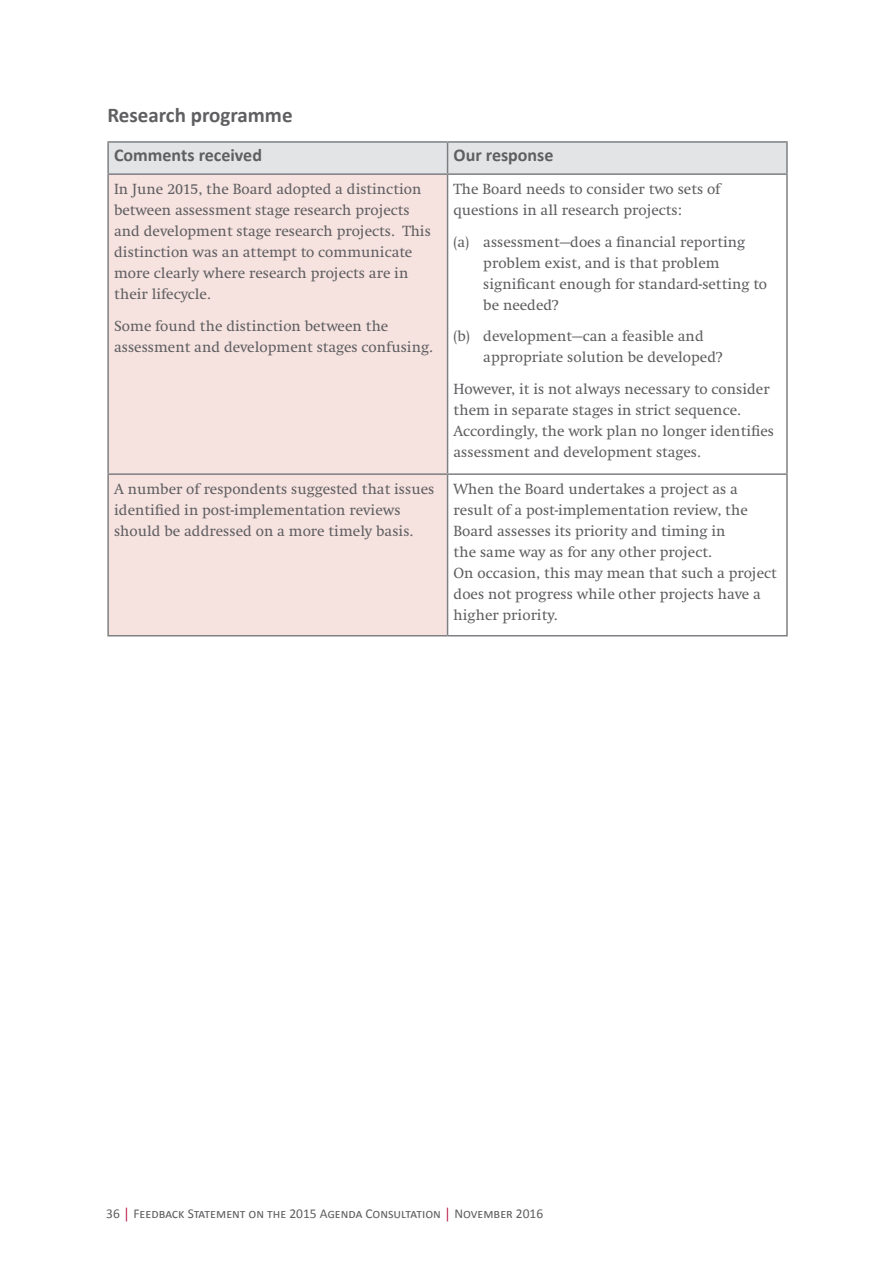
<style>
.page{position:relative;width:893px;height:1263px;background:#fff}
.page>*{position:absolute;margin:0;border:0;box-sizing:border-box;transform-origin:0 0}
.Level_2_-_no_indent{font:700 21px "Calibri";color:#5f5f62}
.Level_3_-_no_indent{font:700 18px "Calibri";color:#5f5f62}
.Table_-_para{font:15px/21px "Swift LT Pro";color:#5f5f62}
.t1{font:13.5px "Calibri";color:#5f5f62}
.s1{font-family:"Swift LT Pro";color:#b30437}
</style>
<div class="page">
<div style="left:109px;top:143px;width:677px;height:30px;background:#e3e4e6"></div>
<div style="left:109px;top:175px;width:338px;height:460px;background:#f6e2df"></div>
<hr style="left:107px;top:141px;width:341px;height:2px;background:#7d7f82">
<hr style="left:107px;top:143px;width:2px;height:30px;background:#7d7f82">
<hr style="left:448px;top:141px;width:340px;height:2px;background:#7d7f82">
<hr style="left:447px;top:143px;width:1px;height:30px;background:#7d7f82">
<hr style="left:786px;top:143px;width:2px;height:30px;background:#7d7f82">
<hr style="left:107px;top:173px;width:341px;height:2px;background:#7d7f82">
<hr style="left:107px;top:175px;width:2px;height:298px;background:#7d7f82">
<hr style="left:448px;top:173px;width:340px;height:2px;background:#7d7f82">
<hr style="left:447px;top:175px;width:1px;height:298px;background:#7d7f82">
<hr style="left:786px;top:175px;width:2px;height:298px;background:#7d7f82">
<hr style="left:107px;top:473px;width:341px;height:2px;background:#7d7f82">
<hr style="left:107px;top:475px;width:2px;height:160px;background:#7d7f82">
<hr style="left:448px;top:473px;width:340px;height:2px;background:#7d7f82">
<hr style="left:447px;top:475px;width:1px;height:160px;background:#7d7f82">
<hr style="left:786px;top:475px;width:2px;height:160px;background:#7d7f82">
<hr style="left:107px;top:635px;width:341px;height:1px;background:#7d7f82">
<hr style="left:448px;top:635px;width:340px;height:1px;background:#7d7f82">
<p class="Level_2_-_no_indent" style="left:107px;top:102px;width:187px">Research programme</p>
<p class="Level_3_-_no_indent" style="left:114px;top:144px;width:149px">Comments received</p>
<p class="Level_3_-_no_indent" style="left:454px;top:144px;width:101px">Our response</p>
<p class="Table_-_para" style="left:114px;top:178px;width:318px">In June 2015, the Board adopted a distinction between assessment stage research projects and development stage research projects. This distinction was an attempt to communicate more clearly where research projects are in their lifecycle.</p>
<p class="Table_-_para" style="left:114px;top:315px;width:320px">Some found the distinction between the assessment and development stages confusing.</p>
<p class="Table_-_para" style="left:454px;top:178px;width:269px">The Board needs to consider two sets of questions in all research projects:</p>
<p class="Table_-_para" style="left:483px;top:231px;width:285px;text-indent:-30px">(a) assessment—does a financial reporting problem exist, and is that problem significant enough for standard-setting to be needed?</p>
<p class="Table_-_para" style="left:483px;top:326px;width:241px;text-indent:-30px">(b) development—can a feasible and appropriate solution be developed?</p>
<p class="Table_-_para" style="left:454px;top:378px;width:322px">However, it is not always necessary to consider them in separate stages in strict sequence.<br>Accordingly, the work plan no longer identifies assessment and development stages.</p>
<p class="Table_-_para" style="left:114px;top:478px;width:322px">A number of respondents suggested that issues identified in post-implementation reviews should be addressed on a more timely basis.</p>
<p class="Table_-_para" style="left:454px;top:478px;width:325px">When the Board undertakes a project as a result of a post-implementation review, the Board assesses its priority and timing in<br>the same way as for any other project.<br>On occasion, this may mean that such a project does not progress while other projects have a higher priority.</p>
<p class="t1" style="left:106px;top:1204px;width:439px">36 <span class="s1">|</span> Feedback Statement on the 2015 Agenda Consultation <span class="s1">|</span> November 2016</p>
</div>
